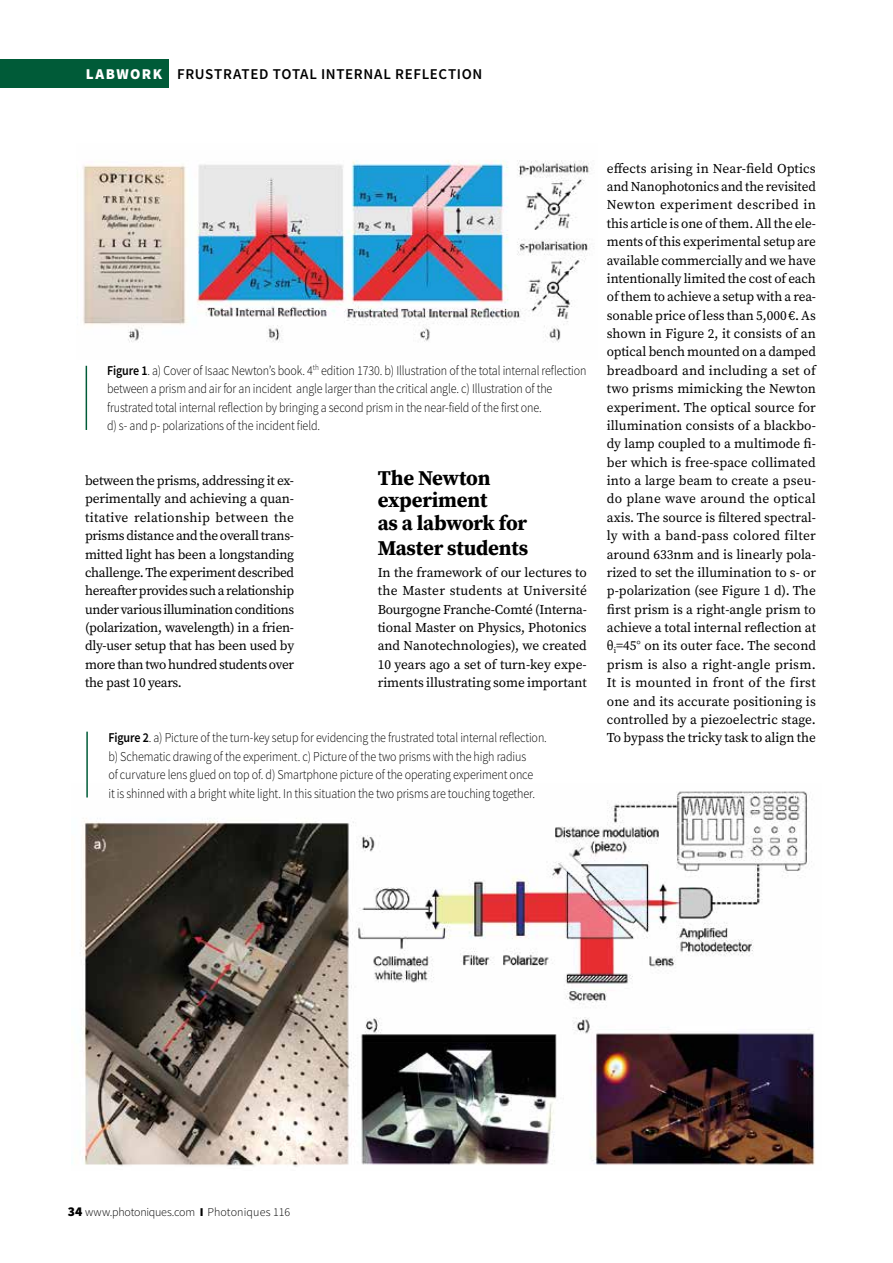
<style>
.page{position:relative;width:893px;height:1263px;background:#fff}
.page>*{position:absolute;margin:0;border:0;box-sizing:border-box;transform-origin:0 0}
.t1{font:700 21px/22.2px "Source Serif Pro";letter-spacing:-.01em;color:#000}
.t2{font:600 15px "Source Sans Pro";color:#000}
.t3{font:13.5px/18.3px "Source Serif Pro";letter-spacing:-.005em;color:#000;text-align:justify}
.t4{font:300 13.5px/18.3px "Source Sans Pro";letter-spacing:-.01em;color:#000;scale:.89 1}
.t5{font:300 12px "Source Sans Pro";letter-spacing:-.005em;color:#000}
.s1{font-weight:900;color:#fff}
.s2{font-weight:600}
.s3{font-weight:900;font-size:13.5px}
.s4{font-weight:900}
</style>
<div class="page">
<div style="left:0;top:60px;width:169px;height:28px;background:#005b38"></div>
<img style="left:77px;top:160px;width:514px;height:183px">
<hr style="left:86px;top:366px;width:1px;height:64px;background:#005b38">
<img style="left:71px;top:791px;width:744px;height:376px">
<hr style="left:86px;top:732px;width:2px;height:65px;background:#005b38">
<p class="t2" style="left:86px;top:64px;width:110px"><span class="s1">LABWORK</span> FRUSTRATED</p>
<p class="t2" style="left:273px;top:64px;width:10px">TOTAL</p>
<p class="t2" style="left:321px;top:64px;width:10px">INTERNAL</p>
<p class="t2" style="left:395px;top:64px;width:10px">REFLECTION</p>
<p class="t4" style="left:107px;top:361px;width:540px"><span class="s2">FIGURE 1</span>. a) Cover of Isaac Newton’s book. 4<sup>th</sup> edition 1730. b) Illustration of the total internal reflection between a prism and air for an incident angle larger than the critical angle. c) Illustration of the frustrated total internal reflection by bringing a second prism in the near-field of the first one.<br>d) s- and p- polarizations of the incident field.</p>
<p class="t3" style="left:85px;top:471px;width:211px">between the prisms, addressing it ex&shy;perimentally and achieving a quan&shy;titative relationship between the prisms distance and the overall trans&shy;mitted light has been a longstanding challenge. The experiment described hereafter provides such a relationship under various illumination conditions (polarization, wavelength) in a frien&shy;dly-user setup that has been used by more than two hundred students over the past 10 years.</p>
<h1 class="t1" style="left:378px;top:467px;width:151px">The Newton experiment<br>as a labwork for</h1>
<h1 class="t1" style="left:378px;top:536px;width:152px">Master students</h1>
<p class="t3" style="left:378px;top:563px;width:211px">In the framework of our lectures to the Master students at Université Bourgogne Franche-Comté (Interna&shy;tional Master on Physics, Photonics and Nanotechnologies), we created 10 years ago a set of turn-key expe&shy;riments illustrating some important</p>
<p class="t4" style="left:108px;top:729px;width:494px"><span class="s2">FIGURE 2</span>. a) Picture of the turn-key setup for evidencing the frustrated total internal reflection. b) Schematic drawing of the experiment. c) Picture of the two prisms with the high radius<br>of curvature lens glued on top of. d) Smartphone picture of the operating experiment once<br>it is shinned with a bright white light. In this situation the two prisms are touching together.</p>
<p class="t3" style="left:607px;top:159px;width:211px">effects arising in Near-field Optics and Nanophotonics and the revisited Newton experiment described in this article is one of them. All the ele&shy;ments of this experimental setup are available commercially and we have intentionally limited the cost of each of them to achieve a setup with a rea&shy;sonable price of less than 5,000€. As shown in Figure 2, it consists of an optical bench mounted on a damped breadboard and including a set of two prisms mimicking the Newton experiment. The optical source for illumination consists of a blackbo&shy;dy lamp coupled to a multimode fi&shy;ber which is free-space collimated into a large beam to create a pseu&shy;do plane wave around the optical axis. The source is filtered spectral&shy;ly with a band-pass colored filter around 633nm and is linearly pola&shy;rized to set the illumination to s- or p-polarization (see Figure 1 d). The first prism is a right-angle prism to achieve a total internal reflection at θ<sub>i</sub>=45° on its outer face. The second prism is also a right-angle prism.<br>It is mounted in front of the first one and its accurate positioning is controlled by a piezoelectric stage.<br>To bypass the tricky task to align the</p>
<p class="t5" style="left:68px;top:1205px;width:224px"><span class="s3">34</span> www.photoniques.com <span class="s4">I</span> Photoniques 116</p>
</div>
